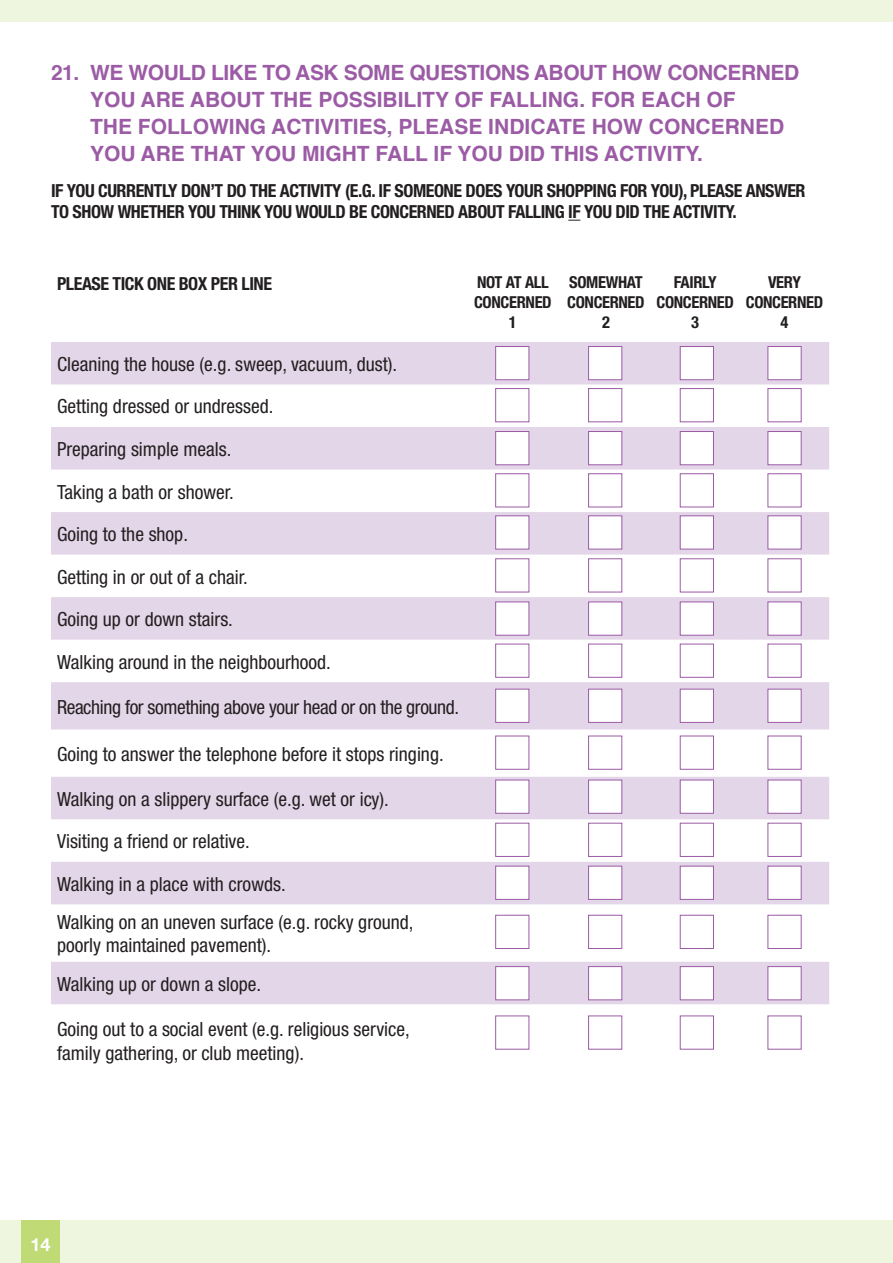
<style>
.page{position:relative;width:893px;height:1263px;background:#fff}
.page>*{position:absolute;margin:0;border:0;box-sizing:border-box;transform-origin:0 0}
.TABLE_TEXT{font:700 21px/27px "Helvetica";color:#9b5ba5}
.TABLE_TEXT-2{font:condensed 19.5px/23.4px "Helvetica Neue";color:#231f20}
.TABLE_TEXT-3{font:condensed 19.5px "Helvetica Neue";letter-spacing:-.02em;color:#231f20}
.TABLE_TEXT-4{font:700 condensed 18px/21px "Helvetica Neue";letter-spacing:-.025em;color:#231f20}
.t1{font:700 18px "Helvetica Neue";color:#fff}
.TABLE_TEXT-5{font:700 condensed 16.5px/19.8px "Helvetica Neue";letter-spacing:-.025em;color:#231f20}
</style>
<div class="page">
<div style="left:0;top:0;width:893px;height:21px;background:#eff6e0"></div>
<div style="left:0;top:1220px;width:893px;height:43px;background:#eff6e0"></div>
<div style="left:21px;top:1220px;width:39px;height:43px;background:#c0da76"></div>
<svg style="left:568px;top:220px;width:12px;height:1px"></svg>
<svg style="left:51px;top:342px;width:778px;height:662px;fill:#e4d6e9"></svg>
<div style="left:495px;top:346px;width:34px;height:34px;background:#fff;border:1px solid #9b5ba5"></div>
<div style="left:495px;top:601px;width:34px;height:35px;background:#fff;border:1px solid #9b5ba5"></div>
<div style="left:495px;top:473px;width:34px;height:34px;background:#fff;border:1px solid #9b5ba5"></div>
<div style="left:495px;top:388px;width:34px;height:34px;background:#fff;border:1px solid #9b5ba5"></div>
<div style="left:495px;top:644px;width:34px;height:34px;background:#fff;border:1px solid #9b5ba5"></div>
<div style="left:495px;top:515px;width:34px;height:34px;background:#fff;border:1px solid #9b5ba5"></div>
<div style="left:495px;top:736px;width:34px;height:34px;background:#fff;border:1px solid #9b5ba5"></div>
<div style="left:495px;top:823px;width:34px;height:34px;background:#fff;border:1px solid #9b5ba5"></div>
<div style="left:495px;top:966px;width:34px;height:34px;background:#fff;border:1px solid #9b5ba5"></div>
<div style="left:495px;top:431px;width:34px;height:34px;background:#fff;border:1px solid #9b5ba5"></div>
<div style="left:495px;top:689px;width:34px;height:34px;background:#fff;border:1px solid #9b5ba5"></div>
<div style="left:495px;top:558px;width:34px;height:34px;background:#fff;border:1px solid #9b5ba5"></div>
<div style="left:495px;top:780px;width:34px;height:34px;background:#fff;border:1px solid #9b5ba5"></div>
<div style="left:495px;top:915px;width:34px;height:34px;background:#fff;border:1px solid #9b5ba5"></div>
<div style="left:495px;top:866px;width:34px;height:34px;background:#fff;border:1px solid #9b5ba5"></div>
<div style="left:588px;top:346px;width:34px;height:34px;background:#fff;border:1px solid #9b5ba5"></div>
<div style="left:588px;top:601px;width:34px;height:35px;background:#fff;border:1px solid #9b5ba5"></div>
<div style="left:588px;top:473px;width:34px;height:34px;background:#fff;border:1px solid #9b5ba5"></div>
<div style="left:588px;top:388px;width:34px;height:34px;background:#fff;border:1px solid #9b5ba5"></div>
<div style="left:588px;top:644px;width:34px;height:34px;background:#fff;border:1px solid #9b5ba5"></div>
<div style="left:588px;top:515px;width:34px;height:34px;background:#fff;border:1px solid #9b5ba5"></div>
<div style="left:588px;top:736px;width:34px;height:34px;background:#fff;border:1px solid #9b5ba5"></div>
<div style="left:588px;top:823px;width:34px;height:34px;background:#fff;border:1px solid #9b5ba5"></div>
<div style="left:588px;top:966px;width:34px;height:34px;background:#fff;border:1px solid #9b5ba5"></div>
<div style="left:588px;top:431px;width:34px;height:34px;background:#fff;border:1px solid #9b5ba5"></div>
<div style="left:588px;top:689px;width:34px;height:34px;background:#fff;border:1px solid #9b5ba5"></div>
<div style="left:588px;top:558px;width:34px;height:34px;background:#fff;border:1px solid #9b5ba5"></div>
<div style="left:588px;top:780px;width:34px;height:34px;background:#fff;border:1px solid #9b5ba5"></div>
<div style="left:588px;top:915px;width:34px;height:34px;background:#fff;border:1px solid #9b5ba5"></div>
<div style="left:588px;top:866px;width:34px;height:34px;background:#fff;border:1px solid #9b5ba5"></div>
<div style="left:588px;top:1015px;width:34px;height:34px;background:#fff;border:1px solid #9b5ba5"></div>
<div style="left:680px;top:346px;width:34px;height:34px;background:#fff;border:1px solid #9b5ba5"></div>
<div style="left:680px;top:601px;width:34px;height:35px;background:#fff;border:1px solid #9b5ba5"></div>
<div style="left:680px;top:473px;width:34px;height:34px;background:#fff;border:1px solid #9b5ba5"></div>
<div style="left:680px;top:388px;width:34px;height:34px;background:#fff;border:1px solid #9b5ba5"></div>
<div style="left:680px;top:644px;width:34px;height:34px;background:#fff;border:1px solid #9b5ba5"></div>
<div style="left:680px;top:515px;width:34px;height:34px;background:#fff;border:1px solid #9b5ba5"></div>
<div style="left:680px;top:736px;width:34px;height:34px;background:#fff;border:1px solid #9b5ba5"></div>
<div style="left:680px;top:823px;width:34px;height:34px;background:#fff;border:1px solid #9b5ba5"></div>
<div style="left:680px;top:966px;width:34px;height:34px;background:#fff;border:1px solid #9b5ba5"></div>
<div style="left:680px;top:431px;width:34px;height:34px;background:#fff;border:1px solid #9b5ba5"></div>
<div style="left:680px;top:689px;width:34px;height:34px;background:#fff;border:1px solid #9b5ba5"></div>
<div style="left:680px;top:558px;width:34px;height:34px;background:#fff;border:1px solid #9b5ba5"></div>
<div style="left:680px;top:780px;width:34px;height:34px;background:#fff;border:1px solid #9b5ba5"></div>
<div style="left:680px;top:915px;width:34px;height:34px;background:#fff;border:1px solid #9b5ba5"></div>
<div style="left:680px;top:866px;width:34px;height:34px;background:#fff;border:1px solid #9b5ba5"></div>
<div style="left:680px;top:1015px;width:34px;height:34px;background:#fff;border:1px solid #9b5ba5"></div>
<div style="left:767px;top:346px;width:34px;height:34px;background:#fff;border:1px solid #9b5ba5"></div>
<div style="left:767px;top:601px;width:34px;height:35px;background:#fff;border:1px solid #9b5ba5"></div>
<div style="left:767px;top:473px;width:34px;height:34px;background:#fff"></div>
<div style="left:767px;top:388px;width:34px;height:34px;background:#fff;border:1px solid #9b5ba5"></div>
<div style="left:767px;top:644px;width:34px;height:34px;background:#fff"></div>
<div style="left:767px;top:515px;width:34px;height:34px;background:#fff;border:1px solid #9b5ba5"></div>
<div style="left:767px;top:736px;width:34px;height:34px;background:#fff"></div>
<div style="left:767px;top:823px;width:34px;height:34px;background:#fff;border:1px solid #9b5ba5"></div>
<div style="left:767px;top:966px;width:34px;height:34px;background:#fff;border:1px solid #9b5ba5"></div>
<div style="left:767px;top:431px;width:34px;height:34px;background:#fff;border:1px solid #9b5ba5"></div>
<div style="left:767px;top:689px;width:34px;height:34px;background:#fff;border:1px solid #9b5ba5"></div>
<div style="left:767px;top:558px;width:34px;height:34px;background:#fff"></div>
<div style="left:767px;top:780px;width:34px;height:34px;background:#fff;border:1px solid #9b5ba5"></div>
<div style="left:767px;top:915px;width:34px;height:34px;background:#fff;border:1px solid #9b5ba5"></div>
<div style="left:767px;top:866px;width:34px;height:34px;background:#fff;border:1px solid #9b5ba5"></div>
<p class="TABLE_TEXT" style="left:90px;top:59px;width:711px;text-indent:-39px">21. WE WOULD LIKE TO ASK SOME QUESTIONS ABOUT HOW CONCERNED YOU ARE ABOUT THE POSSIBILITY OF FALLING. FOR EACH OF<br>THE FOLLOWING ACTIVITIES, PLEASE INDICATE HOW CONCERNED YOU ARE THAT YOU MIGHT FALL IF YOU DID THIS ACTIVITY.</p>
<p class="TABLE_TEXT-4" style="left:51px;top:180px;width:756px">IF YOU CURRENTLY DON’T DO THE ACTIVITY (E.G. IF SOMEONE DOES YOUR SHOPPING FOR YOU), PLEASE ANSWER<br>TO SHOW WHETHER YOU THINK YOU WOULD BE CONCERNED ABOUT FALLING IF YOU DID THE ACTIVITY.</p>
<p class="TABLE_TEXT-4" style="left:57px;top:272px;width:217px">PLEASE TICK ONE BOX PER LINE</p>
<p class="TABLE_TEXT-5" style="left:474px;top:272px;width:79px">NOT AT ALL<br>CONCERNED</p>
<p class="TABLE_TEXT-5" style="left:509px;top:312px;width:9px">1</p>
<p class="TABLE_TEXT-2" style="left:57px;top:352px;width:342px">Cleaning the house (e.g. sweep, vacuum, dust).</p>
<p class="TABLE_TEXT-2" style="left:57px;top:395px;width:218px">Getting dressed or undressed.</p>
<p class="TABLE_TEXT-2" style="left:57px;top:437px;width:176px">Preparing simple meals.</p>
<p class="TABLE_TEXT-2" style="left:57px;top:480px;width:178px">Taking a bath or shower.</p>
<p class="TABLE_TEXT-2" style="left:57px;top:522px;width:132px">Going to the shop.</p>
<p class="TABLE_TEXT-2" style="left:57px;top:565px;width:192px">Getting in or out of a chair.</p>
<p class="TABLE_TEXT-2" style="left:57px;top:607px;width:177px">Going up or down stairs.</p>
<p class="TABLE_TEXT-2" style="left:57px;top:650px;width:275px">Walking around in the neighbourhood.</p>
<p class="TABLE_TEXT-3" style="left:57px;top:695px;width:404px">Reaching for something above your head or on the ground.</p>
<p class="TABLE_TEXT-2" style="left:57px;top:742px;width:388px">Going to answer the telephone before it stops ringing.</p>
<p class="TABLE_TEXT-2" style="left:57px;top:787px;width:333px">Walking on a slippery surface (e.g. wet or icy).</p>
<p class="TABLE_TEXT-2" style="left:57px;top:829px;width:194px">Visiting a friend or relative.</p>
<p class="TABLE_TEXT-2" style="left:57px;top:872px;width:230px">Walking in a place with crowds.</p>
<p class="TABLE_TEXT-2" style="left:57px;top:910px;width:358px">Walking on an uneven surface (e.g. rocky ground, poorly maintained pavement).</p>
<p class="TABLE_TEXT-2" style="left:57px;top:972px;width:206px">Walking up or down a slope.</p>
<p class="TABLE_TEXT-2" style="left:57px;top:1017px;width:354px">Going out to a social event (e.g. religious service, family gathering, or club meeting).</p>
<p class="TABLE_TEXT-5" style="left:567px;top:272px;width:79px">SOMEWHAT<br>CONCERNED</p>
<p class="TABLE_TEXT-5" style="left:602px;top:312px;width:9px">2</p>
<p class="TABLE_TEXT-5" style="left:657px;top:272px;width:79px;text-align:center">FAIRLY<br>CONCERNED</p>
<p class="TABLE_TEXT-5" style="left:691px;top:312px;width:9px">3</p>
<p class="TABLE_TEXT-5" style="left:746px;top:272px;width:79px;text-align:center">VERY<br>CONCERNED</p>
<p class="TABLE_TEXT-5" style="left:781px;top:312px;width:9px">4</p>
<p class="t1" style="left:30px;top:1228px;width:22px">14</p>
</div>
